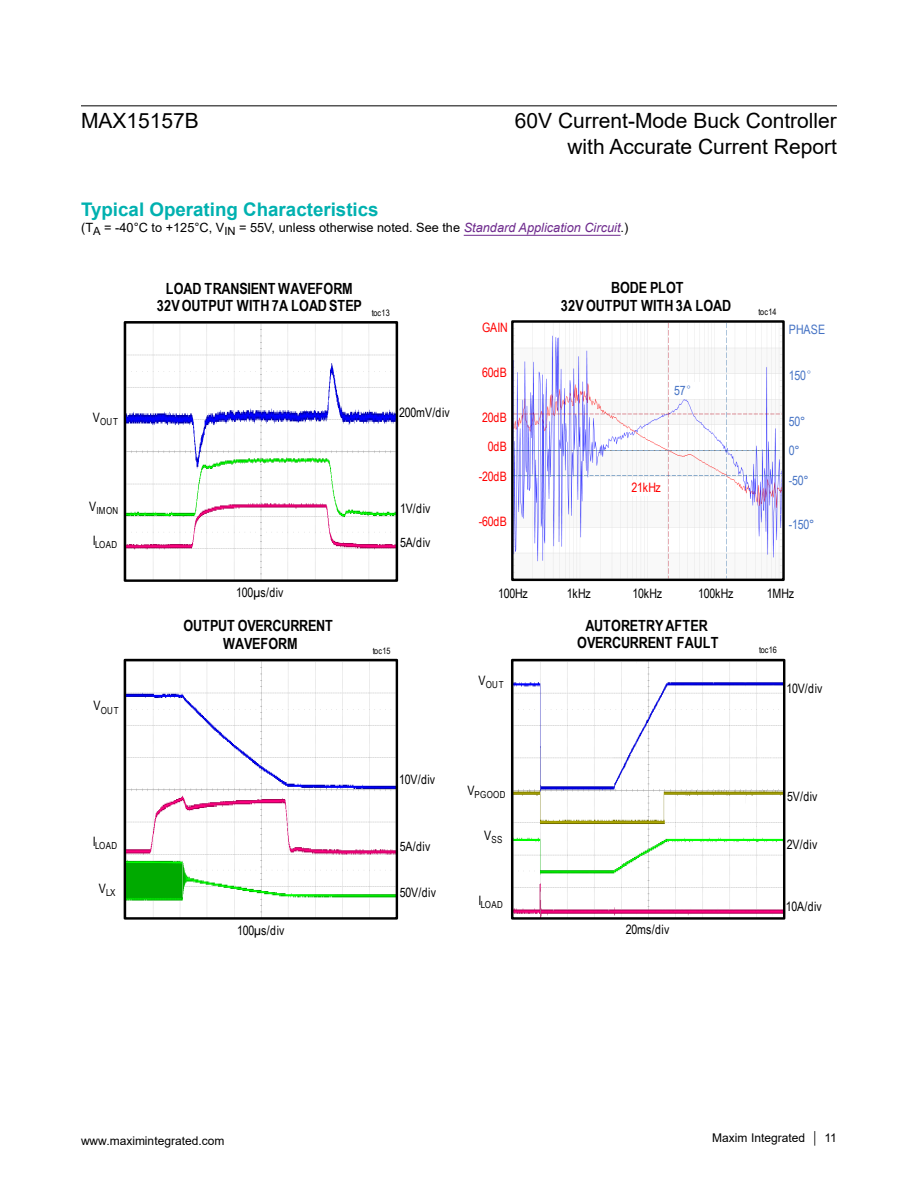
<style>
.page{position:relative;width:918px;height:1188px;background:#fff}
.page>*{position:absolute;margin:0;border:0;box-sizing:border-box;transform-origin:0 0}
.t1{font:21px/25.2px "Arial";color:#000;text-align:right}
.t2{font:700 18.75px "Arial";color:#00b1b0}
.t3{font:700 15.45px/17.9px "Arial Narrow";letter-spacing:-.015em;color:#000;text-align:center}
.t4{font:12.9px "Arial Narrow";letter-spacing:-.02em;color:#000}
.t5{font:12.9px "Arial Narrow";letter-spacing:-.02em;color:#f00}
.t6{font:12.9px "Arial Narrow";letter-spacing:-.02em;color:#4472c4}
.t7{font:12.75px "Arial";color:#000}
.t8{font:12px "Arial";color:#000}
.t9{font:9.75px "Arial Narrow";letter-spacing:.03em;color:#000}
.t10{font:8.85px "Arial Narrow";color:#000}
.s1{font-style:italic;color:#6e2a8d}
.s2{font-family:"Sim Sun"}
</style>
<div class="page">
<hr style="left:464px;top:235px;width:157px;height:1px;background:#6e2a8d">
<img style="left:127px;top:324px;width:268px;height:255px">
<div style="left:124px;top:321px;width:274px;height:261px;border:2px solid #000"></div>
<img style="left:127px;top:662px;width:268px;height:255px">
<div style="left:124px;top:659px;width:274px;height:261px;border:2px solid #000"></div>
<img style="left:514px;top:323px;width:268px;height:255px">
<div style="left:511px;top:320px;width:274px;height:261px;border:2px solid #000"></div>
<div style="left:674px;top:383px;width:30px;height:16px;background:#fff"></div>
<div style="left:632px;top:480px;width:33px;height:15px;background:#fff"></div>
<img style="left:514px;top:662px;width:268px;height:255px">
<div style="left:511px;top:659px;width:274px;height:261px;border:2px solid #000"></div>
<hr style="left:81px;top:105px;width:756px;height:1px;background:#000">
<h1 class="t1" style="left:81px;top:108px;width:119px">MAX15157B</h1>
<h1 class="t1" style="left:515px;top:108px;width:324px">60V Current-Mode Buck Controller with Accurate Current Report</h1>
<p class="t2" style="left:81px;top:196px;width:299px">Typical Operating Characteristics</p>
<p class="t7" style="left:81px;top:219px;width:549px">(T<sub>A</sub> = -40°C to +125°C, V<sub>IN</sub> = 55V, unless otherwise noted. See the <span class="s1">Standard Application Circuit</span>.)</p>
<p class="t9" style="left:93px;top:415px;width:27px"><sup>V</sup>OUT</p>
<p class="t9" style="left:89px;top:503px;width:31px"><sup>V</sup>IMON</p>
<p class="t9" style="left:93px;top:537px;width:26px"><sup>I</sup>LOAD</p>
<p class="t3" style="left:157px;top:278px;width:234px;text-align:left;text-indent:9px">LOAD TRANSIENT WAVEFORM<br>32V OUTPUT WITH 7A LOAD STEP <sub>toc13</sub></p>
<p class="t4" style="left:399px;top:403px;width:52px">200mV/div</p>
<p class="t4" style="left:400px;top:499px;width:32px">1V/div</p>
<p class="t4" style="left:400px;top:533px;width:32px">5A/div</p>
<p class="t5" style="left:482px;top:318px;width:27px">GAIN</p>
<p class="t5" style="left:482px;top:363px;width:26px">60dB</p>
<p class="t5" style="left:482px;top:408px;width:26px">20dB</p>
<p class="t5" style="left:488px;top:437px;width:21px">0dB</p>
<p class="t5" style="left:479px;top:467px;width:30px">-20dB</p>
<p class="t5" style="left:479px;top:512px;width:30px">-60dB</p>
<p class="t3" style="left:561px;top:278px;width:172px">BODE PLOT<br>32V OUTPUT WITH 3A LOAD</p>
<p class="t6" style="left:674px;top:381px;width:26px">57<span class="s2">°</span></p>
<p class="t5" style="left:631px;top:478px;width:31px">21kHz</p>
<p class="t10" style="left:759px;top:306px;width:19px">toc14</p>
<p class="t6" style="left:789px;top:320px;width:38px">PHASE</p>
<p class="t6" style="left:789px;top:366px;width:31px">150<span class="s2">°</span></p>
<p class="t6" style="left:789px;top:412px;width:18px">50°</p>
<p class="t6" style="left:789px;top:441px;width:12px">0°</p>
<p class="t6" style="left:789px;top:471px;width:21px">-50°</p>
<p class="t6" style="left:789px;top:515px;width:27px">-150°</p>
<p class="t9" style="left:94px;top:703px;width:27px"><sup>V</sup>OUT</p>
<p class="t9" style="left:93px;top:839px;width:26px"><sup>I</sup>LOAD</p>
<p class="t9" style="left:99px;top:886px;width:18px"><sup>V</sup>LX</p>
<p class="t4" style="left:236px;top:583px;width:49px">100µs/div</p>
<p class="t4" style="left:498px;top:584px;width:31px">100Hz</p>
<p class="t4" style="left:567px;top:584px;width:25px">1kHz</p>
<p class="t4" style="left:633px;top:584px;width:31px">10kHz</p>
<p class="t4" style="left:698px;top:584px;width:37px">100kHz</p>
<p class="t4" style="left:767px;top:584px;width:29px">1MHz</p>
<p class="t3" style="left:184px;top:616px;width:151px">OUTPUT OVERCURRENT<br>WAVEFORM</p>
<p class="t10" style="left:373px;top:644px;width:19px">toc15</p>
<p class="t3" style="left:577px;top:615px;width:143px">AUTORETRY AFTER<br>OVERCURRENT FAULT</p>
<p class="t10" style="left:759px;top:643px;width:19px">toc16</p>
<p class="t9" style="left:478px;top:678px;width:27px"><sup>V</sup>OUT</p>
<p class="t4" style="left:786px;top:679px;width:38px">10V/div</p>
<p class="t4" style="left:399px;top:770px;width:38px">10V/div</p>
<p class="t9" style="left:467px;top:787px;width:40px"><sup>V</sup>PGOOD</p>
<p class="t4" style="left:787px;top:787px;width:32px">5V/div</p>
<p class="t4" style="left:400px;top:837px;width:32px">5A/div</p>
<p class="t9" style="left:484px;top:833px;width:20px"><sup>V</sup>SS</p>
<p class="t4" style="left:787px;top:835px;width:32px">2V/div</p>
<p class="t4" style="left:400px;top:883px;width:38px">50V/div</p>
<p class="t9" style="left:478px;top:897px;width:26px"><sup>I</sup>LOAD</p>
<p class="t4" style="left:786px;top:897px;width:38px">10A/div</p>
<p class="t4" style="left:237px;top:921px;width:49px">100µs/div</p>
<p class="t4" style="left:626px;top:920px;width:45px">20ms/div</p>
<p class="t8" style="left:81px;top:1132px;width:145px">www.maximintegrated.com</p>
<p class="t8" style="left:712px;top:1129px;width:126px">Maxim Integrated │ 11</p>
</div>
